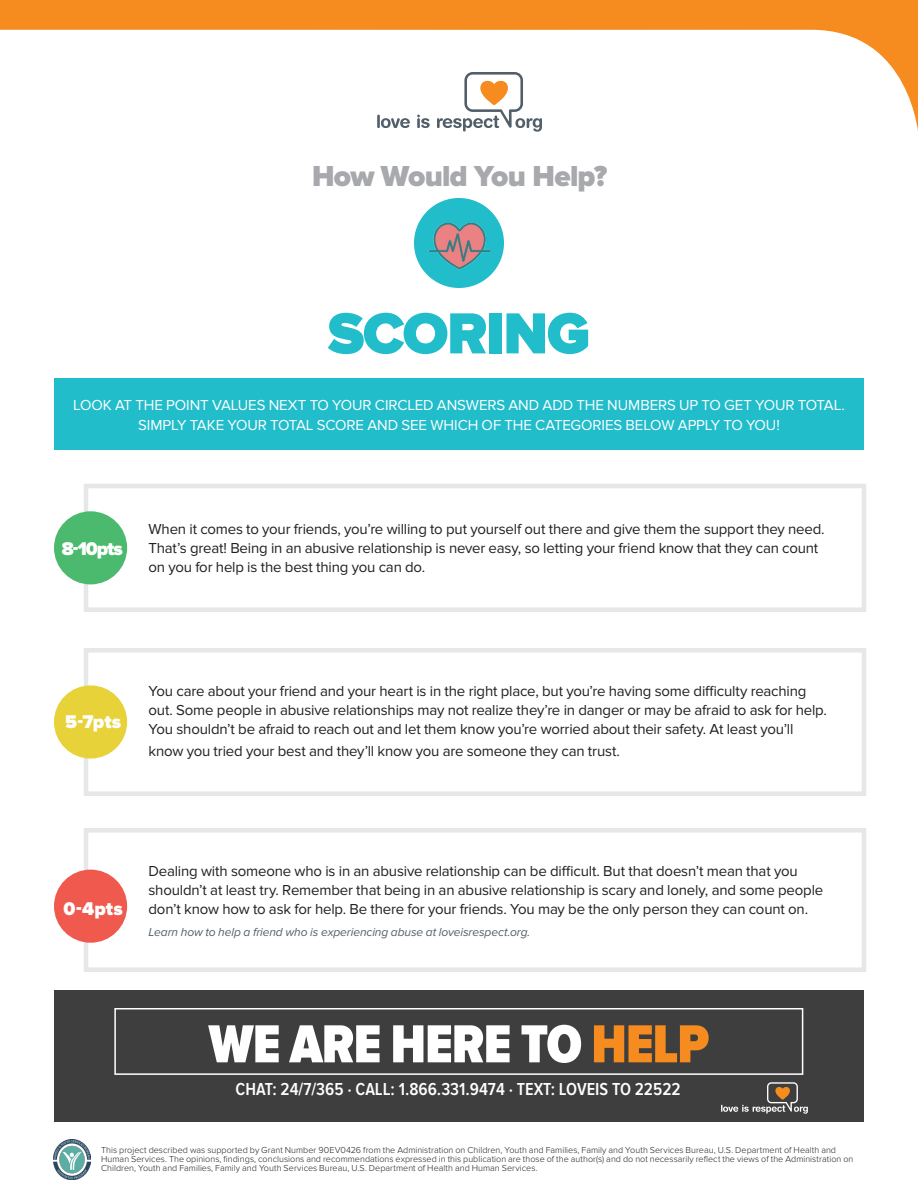
<style>
.page{position:relative;width:918px;height:1188px;background:#fff}
.page>*{position:absolute;margin:0;border:0;box-sizing:border-box;transform-origin:0 0}
.Head_Heavy{font:900 60px "Proxima Nova";letter-spacing:-.025em;color:#21bdcb}
.t1{font:900 55.5px "Proxima Nova Cond";letter-spacing:-.02em;color:#fff}
.Head_Heavy-2{font:900 30px "Proxima Nova";letter-spacing:-.025em;color:#a8a9ad}
.Head_Heavy-3{font:900 19.05px "Proxima Nova";letter-spacing:-.01em;color:#fff}
.t2{font:600 18px "Proxima Nova Cond";color:#fff}
.Body_styel_J{font:15px/19.2px "Proxima Nova";letter-spacing:-.015em;color:#231f20}
.Head_Heavy-4{font:15px/19.5px "Proxima Nova";letter-spacing:-.01em;color:#fff;text-align:center}
.Body_styel_J-2{font:italic 12px "Proxima Nova";letter-spacing:-.01em;color:#525f6a}
.Body_styel_J-3{font:300 9px/9px "Proxima Nova";letter-spacing:.005em;color:#231f20}
.s1{color:#f68b1f}
</style>
<div class="page">
<div style="left:54px;top:378px;width:810px;height:72px;background:#21bdcb"></div>
<div style="left:414px;top:198px;width:90px;height:90px;background:#21bdcb;border-radius:50%"></div>
<div style="left:84px;top:484px;width:782px;height:128px;border:4px solid #e6e7e9"></div>
<div style="left:84px;top:648px;width:782px;height:148px;border:4px solid #e6e7e9"></div>
<div style="left:84px;top:828px;width:782px;height:144px;border:4px solid #e6e7e9"></div>
<div style="left:54px;top:870px;width:73px;height:73px;background:#f0594d;border-radius:50%"></div>
<div style="left:54px;top:685px;width:73px;height:74px;background:#e7d239;border-radius:50%"></div>
<div style="left:54px;top:511px;width:73px;height:73px;background:#4bba6e;border-radius:50%"></div>
<img style="left:428px;top:223px;width:63px;height:47px">
<svg style="left:0;top:0;width:918px;height:132px"></svg>
<div style="left:54px;top:990px;width:810px;height:132px;background:#3e3e3f"></div>
<svg style="left:721px;top:1082px;width:87px;height:32px"></svg>
<div style="left:114px;top:1008px;width:689px;height:67px;border:2px solid #fff"></div>
<img style="left:53px;top:1140px;width:38px;height:40px">
<p class="Head_Heavy-2" style="left:312px;top:158px;width:297px">How Would You Help?</p>
<p class="Head_Heavy" style="left:328px;top:299px;width:264px">SCORING</p>
<p class="Head_Heavy-4" style="left:73px;top:396px;width:773px">LOOK AT THE POINT VALUES NEXT TO YOUR CIRCLED ANSWERS AND ADD THE NUMBERS UP TO GET YOUR TOTAL.<br>SIMPLY TAKE YOUR TOTAL SCORE AND SEE WHICH OF THE CATEGORIES BELOW APPLY TO YOU!</p>
<p class="Head_Heavy-3" style="left:62px;top:538px;width:62px">8-10pts</p>
<p class="Body_styel_J" style="left:148px;top:519px;width:678px">When it comes to your friends, you’re willing to put yourself out there and give them the support they need.<br>That’s great! Being in an abusive relationship is never easy, so letting your friend know that they can count on you for help is the best thing you can do.</p>
<p class="Head_Heavy-3" style="left:65px;top:711px;width:58px">5-7pts</p>
<p class="Body_styel_J" style="left:148px;top:681px;width:680px">You care about your friend and your heart is in the right place, but you’re having some difficulty reaching out. Some people in abusive relationships may not realize they’re in danger or may be afraid to ask for help.<br>You shouldn’t be afraid to reach out and let them know you’re worried about their safety. At least you’ll</p>
<p class="Body_styel_J" style="left:148px;top:742px;width:473px">know you tried your best and they’ll know you are someone they can trust.</p>
<p class="Head_Heavy-3" style="left:64px;top:898px;width:61px">0-4pts</p>
<p class="Body_styel_J" style="left:148px;top:861px;width:676px">Dealing with someone who is in an abusive relationship can be difficult. But that doesn’t mean that you shouldn’t at least try. Remember that being in an abusive relationship is scary and lonely, and some people don’t know how to ask for help. Be there for your friends. You may be the only person they can count on.</p>
<p class="Body_styel_J-2" style="left:148px;top:926px;width:383px">Learn how to help a friend who is experiencing abuse at loveisrespect.org.</p>
<p class="t1" style="left:208px;top:1013px;width:503px">WE ARE HERE TO <span class="s1">HELP</span></p>
<p class="t2" style="left:236px;top:1079px;width:446px">CHAT: 24/7/365 ∙ CALL: 1.866.331.9474 ∙ TEXT: LOVEIS TO 22522</p>
<p class="Body_styel_J-3" style="left:101px;top:1145px;width:754px">This project described was supported by Grant Number 90EV0426 from the Administration on Children, Youth and Families, Family and Youth Services Bureau, U.S. Department of Health and<br>Human Services. The opinions, findings, conclusions and recommendations expressed in this publication are those of the author(s) and do not necessarily reflect the views of the Administration on<br>Children, Youth and Families, Family and Youth Services Bureau, U.S. Department of Health and Human Services.</p>
</div>
